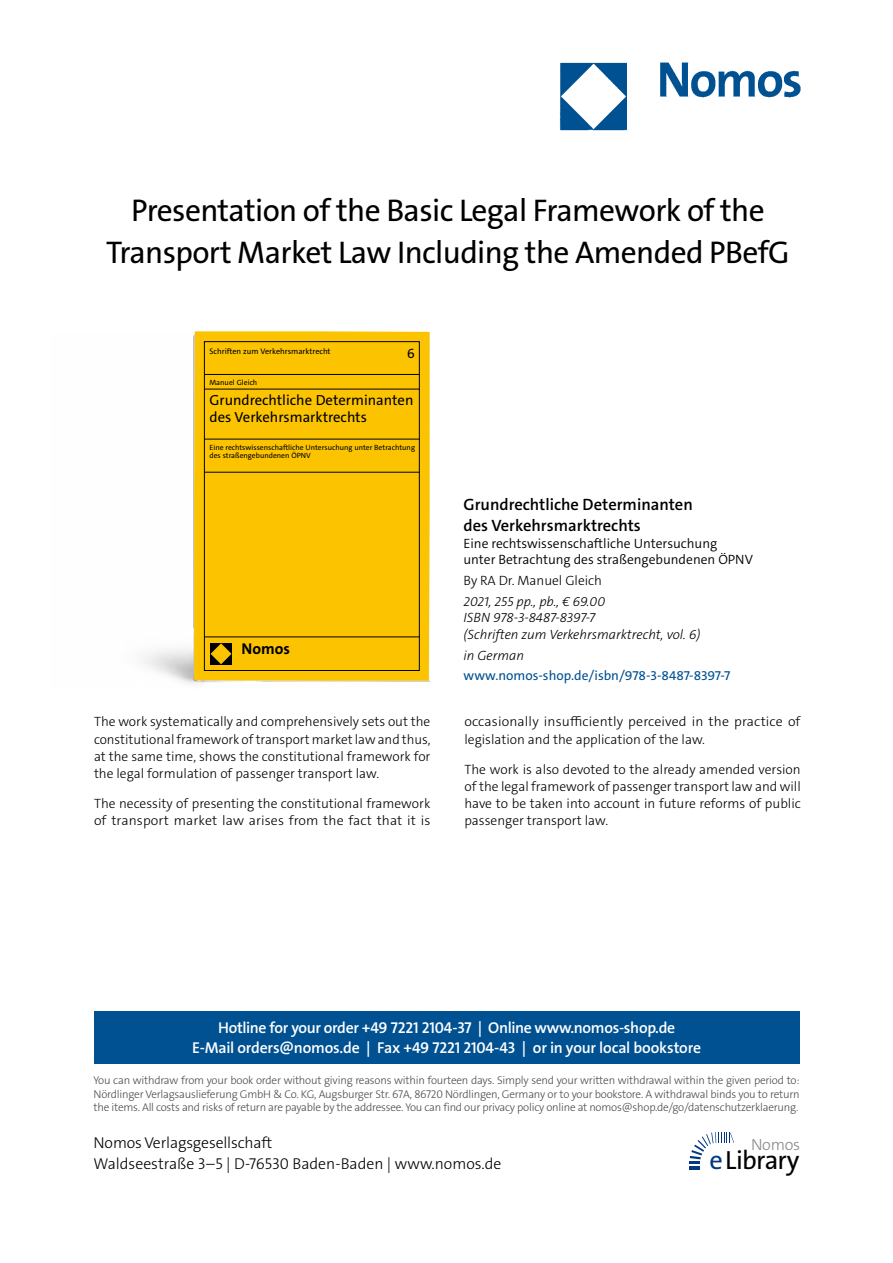
<style>
.page{position:relative;width:893px;height:1263px;background:#fff}
.page>*{position:absolute;margin:0;border:0;box-sizing:border-box;transform-origin:0 0}
.t1{font:31.5px/42px "The Sans Os F";letter-spacing:-.02em;color:#000;text-align:center}
.t2{font:26.4px "The Sans Os F";letter-spacing:-.03em;color:#000}
.t3{font:600 16.5px/21px "The Sans C5";color:#000}
.t4{font:300 16.2px "The Sans Os F";letter-spacing:-.02em;color:#87888a}
.t5{font:600 15.75px/21px "The Sans Os F";letter-spacing:-.02em;color:#fff;text-align:center}
.t6{font:300 15.75px/21px "The Sans Os F";color:#000}
.t7{font:700 15.75px "The Sans C5";color:#000}
.t8{font:14.7px/17.4px "The Sans C5";color:#000}
.t9{font:300 13.5px/17.2px "The Sans C5";color:#000;text-align:justify}
.t10{font:italic 300 13.5px/16.5px "The Sans C5";color:#000}
.t11{font:300 13.5px/16.5px "The Sans C5";color:#000}
.t12{font:13.5px "The Sans C5";color:#005192}
.t13{font:13.5px "The Sans C5";color:#000}
.t14{font:300 11.25px/13.5px "The Sans Os F";letter-spacing:-.02em;color:#4b4b4d;text-align:justify}
.t15{font:8.1px "The Sans C5";color:#000}
.t16{font:7.65px/8.7px "The Sans C5";color:#000}
.s1{color:#003882}
</style>
<div class="page">
<div style="left:94px;top:1011px;width:705px;height:52px;background:#005192"></div>
<hr style="left:689px;top:1166px;width:11px;height:4px;background:#003882">
<svg style="left:689px;top:1132px;width:45px;height:32px"></svg>
<img style="left:559px;top:62px;width:242px;height:69px">
<img style="left:144px;top:335px;width:285px;height:349px">
<div style="left:194px;top:331px;width:236px;height:349px;background:#fcc400"></div>
<div style="left:204px;top:341px;width:216px;height:330px;border:1px solid #000"></div>
<hr style="left:204px;top:374px;width:216px;height:1px;background:#000">
<hr style="left:204px;top:439px;width:216px;height:1px;background:#000">
<hr style="left:204px;top:472px;width:216px;height:1px;background:#000">
<hr style="left:204px;top:637px;width:216px;height:1px;background:#000">
<div style="left:210px;top:643px;width:22px;height:22px;background:#000"></div>
<svg style="left:211px;top:643px;width:20px;height:21px"></svg>
<hr style="left:204px;top:389px;width:216px;height:1px;background:#000">
<h1 class="t1" style="left:106px;top:193px;width:685px">Presentation of the Basic Legal Framework of the<br>Transport Market Law Including the Amended PBefG</h1>
<p class="t15" style="left:209px;top:346px;width:123px">Schriften zum Verkehrsmarktrecht</p>
<p class="t13" style="left:407px;top:345px;width:9px">6</p>
<p class="t16" style="left:209px;top:378px;width:49px">Manuel Gleich</p>
<p class="t8" style="left:209px;top:391px;width:205px">Grundrechtliche Determinanten des Verkehrsmarktrechts</p>
<p class="t16" style="left:209px;top:443px;width:207px">Eine rechtswissenschaftliche Untersuchung unter Betrachtung des straßengebundenen ÖPNV</p>
<p class="t7" style="left:242px;top:638px;width:50px">Nomos</p>
<p class="t9" style="left:94px;top:713px;width:338px">The work systematically and comprehensively sets out the constitutional framework of transport market law and thus, at the same time, shows the constitutional framework for the legal formulation of passenger transport law.</p>
<p class="t9" style="left:94px;top:795px;width:338px">The necessity of presenting the constitutional framework of transport market law arises from the fact that it is</p>
<p class="t3" style="left:463px;top:494px;width:231px">Grundrechtliche Determinanten des Verkehrsmarktrechts</p>
<p class="t11" style="left:463px;top:535px;width:291px">Eine rechtswissenschaftliche Untersuchung<br>unter Betrachtung des straßengebundenen ÖPNV</p>
<p class="t9" style="left:463px;top:572px;width:140px">By RA Dr. Manuel Gleich</p>
<p class="t10" style="left:463px;top:593px;width:239px">2021, 255 pp., pb., € 69.00<br>ISBN 978-3-8487-8397-7<br>(Schriften zum Verkehrsmarktrecht, vol. 6)</p>
<p class="t10" style="left:463px;top:647px;width:62px">in German</p>
<p class="t12" style="left:463px;top:667px;width:268px">www.nomos-shop.de/isbn/978-3-8487-8397-7</p>
<p class="t9" style="left:464px;top:713px;width:337px">occasionally insufficiently perceived in the practice of legislation and the application of the law.</p>
<p class="t9" style="left:464px;top:760px;width:338px">The work is also devoted to the already amended version of the legal framework of passenger transport law and will have to be taken into account in future reforms of public passenger transport law.</p>
<p class="t5" style="left:192px;top:1017px;width:510px">Hotline for your order +49 7221 2104-37 | Online www.nomos-shop.de<br>E-Mail orders@nomos.de | Fax +49 7221 2104-43 | or in your local bookstore</p>
<p class="t14" style="left:94px;top:1074px;width:708px">You can withdraw from your book order without giving reasons within fourteen days. Simply send your written withdrawal within the given period to:<br>Nördlinger Verlagsauslieferung GmbH &amp; Co. KG, Augsburger Str. 67A, 86720 Nördlingen, Germany or to your bookstore. A withdrawal binds you to return the items. All costs and risks of return are payable by the addressee. You can find our privacy policy online at nomos@shop.de/go/datenschutzerklaerung.</p>
<p class="t6" style="left:94px;top:1133px;width:409px">Nomos Verlagsgesellschaft<br>Waldseestraße 3–5 | D-76530 Baden-Baden | www.nomos.de</p>
<p class="t4" style="left:751px;top:1134px;width:51px">Nomos</p>
<h2 class="t2" style="left:709px;top:1150px;width:91px"><span class="s1">e</span>Library</h2>
</div>
